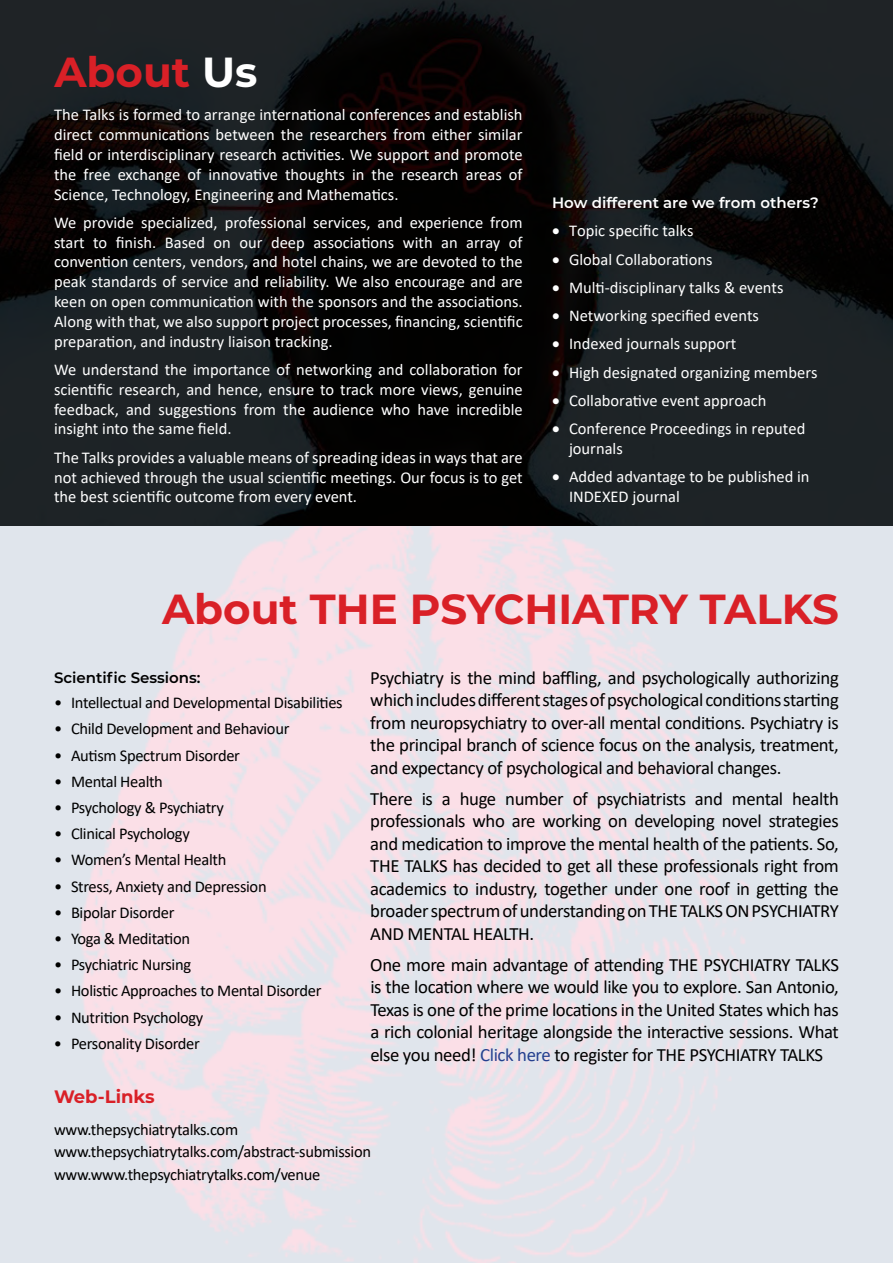
<style>
.page{position:relative;width:893px;height:1263px;background:#fff}
.page>*{position:absolute;margin:0;border:0;box-sizing:border-box;transform-origin:0 0}
.t1{font:700 42px "Montserrat";color:#d92027}
.t2{font:18.75px/22.5px "Calibri";letter-spacing:-.02em;color:#000;text-align:justify}
.t3{font:700 18px "Montserrat";color:#d92027}
.t4{font:16.5px/19.8px "Calibri";color:#fff;text-align:justify}
.t5{font:16.5px/22.5px "Calibri";letter-spacing:-.02em;color:#000}
.t6{font:600 15px "Montserrat";color:#fff}
.t7{font:600 15px "Montserrat";color:#000}
.s1{color:#fff}
.s2{color:#25408f}
</style>
<div class="page">
<img style="left:0;top:525px;width:893px;height:738px">
<svg style="left:0;top:0;width:893px;height:525px;background:#121416"></svg>
<h1 class="t1" style="left:54px;top:42px;width:205px">About <span class="s1">Us</span></h1>
<p class="t4" style="left:54px;top:105px;width:470px">The Talks is formed to arrange international conferences and establish direct communications between the researchers from either similar field or interdisciplinary research activities. We support and promote the free exchange of innovative thoughts in the research areas of Science, Technology, Engineering and Mathematics.</p>
<p class="t4" style="left:54px;top:212px;width:470px">We provide specialized, professional services, and experience from start to finish. Based on our deep associations with an array of convention centers, vendors, and hotel chains, we are devoted to the peak standards of service and reliability. We also encourage and are keen on open communication with the sponsors and the associations.<br>Along with that, we also support project processes, financing, scientific preparation, and industry liaison tracking.</p>
<p class="t4" style="left:54px;top:359px;width:470px">We understand the importance of networking and collaboration for scientific research, and hence, ensure to track more views, genuine feedback, and suggestions from the audience who have incredible insight into the same field.</p>
<p class="t4" style="left:54px;top:447px;width:470px">The Talks provides a valuable means of spreading ideas in ways that are not achieved through the usual scientific meetings. Our focus is to get the best scientific outcome from every event.</p>
<p class="t6" style="left:552px;top:192px;width:268px">How different are we from others?</p>
<p class="t4" style="left:552px;top:220px;width:143px">• Topic specific talks</p>
<p class="t4" style="left:552px;top:249px;width:162px">• Global Collaborations</p>
<p class="t4" style="left:552px;top:277px;width:233px">• Multi-disciplinary talks &amp; events</p>
<p class="t4" style="left:552px;top:305px;width:209px">• Networking specified events</p>
<p class="t4" style="left:552px;top:334px;width:186px">• Indexed journals support</p>
<p class="t4" style="left:552px;top:362px;width:267px">• High designated organizing members</p>
<p class="t4" style="left:552px;top:390px;width:216px">• Collaborative event approach</p>
<p class="t4" style="left:569px;top:419px;width:238px;text-indent:-17px">• Conference Proceedings in reputed journals</p>
<p class="t4" style="left:569px;top:467px;width:242px;text-indent:-17px">• Added advantage to be published in<br>INDEXED journal</p>
<h1 class="t1" style="left:162px;top:578px;width:678px">About THE PSYCHIATRY TALKS</h1>
<p class="t7" style="left:54px;top:667px;width:148px">Scientific Sessions:</p>
<p class="t5" style="left:54px;top:691px;width:290px">• Intellectual and Developmental Disabilities</p>
<p class="t5" style="left:54px;top:717px;width:237px">• Child Development and Behaviour</p>
<p class="t5" style="left:54px;top:743px;width:188px">• Autism Spectrum Disorder</p>
<p class="t5" style="left:54px;top:770px;width:110px">• Mental Health</p>
<p class="t5" style="left:54px;top:796px;width:171px">• Psychology &amp; Psychiatry</p>
<p class="t5" style="left:54px;top:822px;width:137px">• Clinical Psychology</p>
<p class="t5" style="left:54px;top:848px;width:174px">• Women’s Mental Health</p>
<p class="t5" style="left:54px;top:874px;width:214px">• Stress, Anxiety and Depression</p>
<p class="t5" style="left:54px;top:901px;width:122px">• Bipolar Disorder</p>
<p class="t5" style="left:54px;top:927px;width:138px">• Yoga &amp; Meditation</p>
<p class="t5" style="left:54px;top:953px;width:139px">• Psychiatric Nursing</p>
<p class="t5" style="left:54px;top:979px;width:269px">• Holistic Approaches to Mental Disorder</p>
<p class="t5" style="left:54px;top:1005px;width:151px">• Nutrition Psychology</p>
<p class="t5" style="left:54px;top:1031px;width:147px">• Personality Disorder</p>
<p class="t2" style="left:370px;top:666px;width:470px">Psychiatry is the mind baffling, and psychologically authorizing which includes different stages of psychological conditions starting from neuropsychiatry to over-all mental conditions. Psychiatry is the principal branch of science focus on the analysis, treatment, and expectancy of psychological and behavioral changes.</p>
<p class="t2" style="left:370px;top:787px;width:470px">There is a huge number of psychiatrists and mental health professionals who are working on developing novel strategies and medication to improve the mental health of the patients. So, THE TALKS has decided to get all these professionals right from academics to industry, together under one roof in getting the broader spectrum of understanding on THE TALKS ON PSYCHIATRY AND MENTAL HEALTH.</p>
<p class="t2" style="left:370px;top:953px;width:470px">One more main advantage of attending THE PSYCHIATRY TALKS is the location where we would like you to explore. San Antonio, Texas is one of the prime locations in the United States which has a rich colonial heritage alongside the interactive sessions. What else you need! <span class="s2">Click here</span> to register for THE PSYCHIATRY TALKS</p>
<p class="t3" style="left:54px;top:1083px;width:102px">Web-Links</p>
<p class="t5" style="left:54px;top:1117px;width:319px">www.thepsychiatrytalks.com www.thepsychiatrytalks.com/abstract-submission www.www.thepsychiatrytalks.com/venue</p>
</div>
